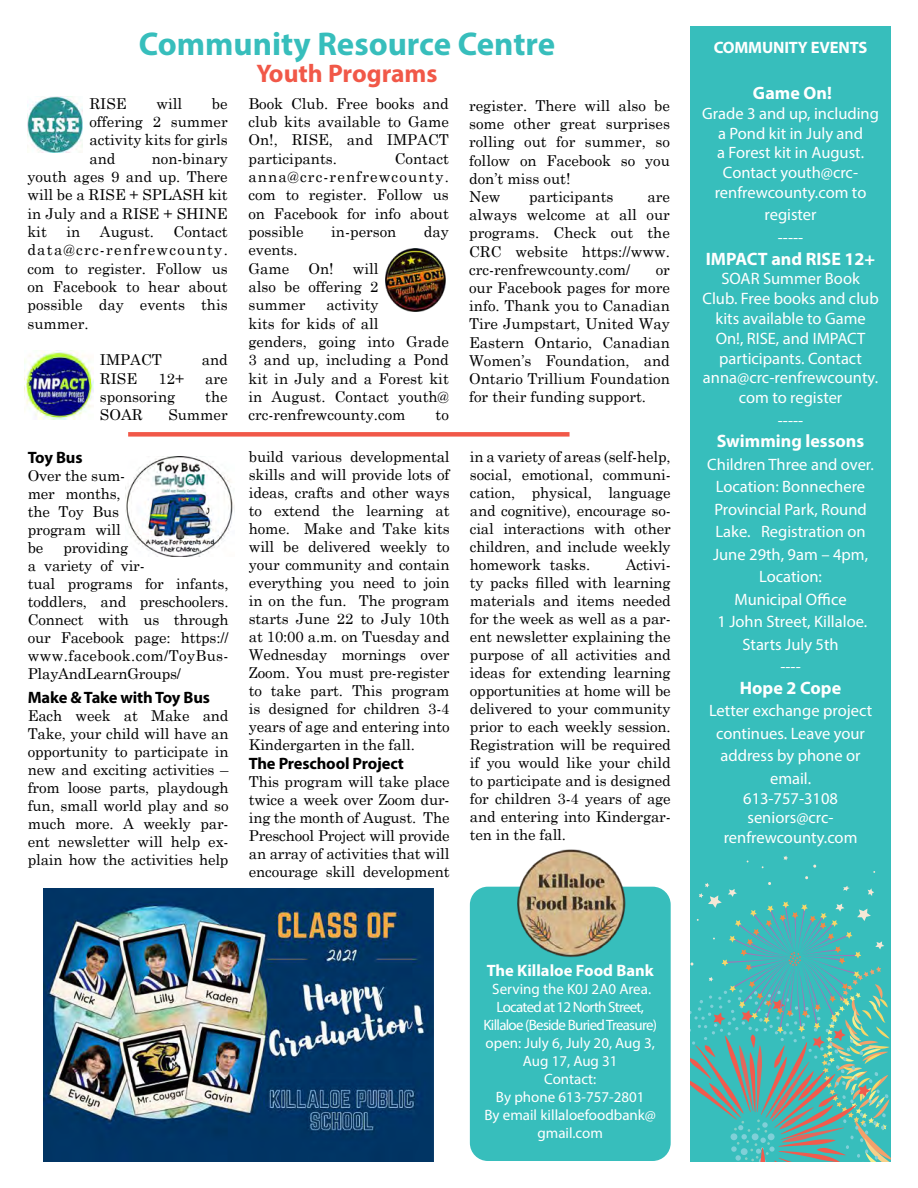
<style>
.page{position:relative;width:918px;height:1188px;background:#fff}
.page>*{position:absolute;margin:0;border:0;box-sizing:border-box;transform-origin:0 0}
.t1{font:700 33px "Myriad Pro";color:#37bebc}
.t2{font:700 25.5px "Myriad Pro";color:#f15848}
.t3{font:700 18px "Myriad Pro";color:#fff}
.t4{font:16.5px/22.5px "Myriad Pro";color:#fff;text-align:center}
.t5{font:700 16.5px "Myriad Pro";letter-spacing:-.01em;color:#000}
.t6{font:700 16.5px "Myriad Pro";letter-spacing:-.005em;color:#fff}
.t7{font:15px/18px "Century Schoolbook";color:#000;text-align:justify}
.t8{font:15px/18px "Myriad Pro";color:#fff;text-align:center}
</style>
<div class="page">
<div style="left:690px;top:26px;width:201px;height:1136px;background:#37bebc"></div>
<svg style="left:690px;top:856px;width:201px;height:306px"></svg>
<img style="left:126px;top:456px;width:107px;height:100px">
<img style="left:27px;top:97px;width:56px;height:55px">
<img style="left:25px;top:351px;width:68px;height:69px">
<img style="left:385px;top:248px;width:61px;height:63px">
<img style="left:43px;top:888px;width:390px;height:273px">
<div style="left:128px;top:432px;width:442px;height:5px;background:#f15848"></div>
<div style="left:470px;top:887px;width:201px;height:274px;background:#37bebc;border-radius:18px"></div>
<img style="left:516px;top:849px;width:110px;height:109px">
<h1 class="t1" style="left:139px;top:22px;width:418px">Community Resource Centre</h1>
<h2 class="t2" style="left:256px;top:56px;width:183px">Youth Programs</h2>
<p class="t7" style="left:89px;top:93px;width:39px">RISE</p>
<p class="t7" style="left:156px;top:93px;width:27px">will</p>
<p class="t7" style="left:89px;top:93px;width:140px;text-indent:123px">be offering 2 summer activity kits for girls and</p>
<p class="t7" style="left:27px;top:148px;width:202px;text-indent:124px">non-binary youth ages 9 and up. There will be a RISE + SPLASH kit in July and a RISE + SHINE kit</p>
<p class="t7" style="left:27px;top:221px;width:202px;text-indent:146px">Contact data@crc-renfrewcounty. com to register. Follow us on Facebook to hear about possible day events this summer.</p>
<p class="t7" style="left:100px;top:350px;width:63px">IMPACT</p>
<p class="t7" style="left:202px;top:350px;width:28px">and</p>
<p class="t7" style="left:100px;top:368px;width:39px">RISE</p>
<p class="t7" style="left:158px;top:368px;width:27px">12+</p>
<p class="t7" style="left:205px;top:368px;width:24px">are</p>
<p class="t7" style="left:100px;top:386px;width:77px">sponsoring</p>
<p class="t7" style="left:205px;top:386px;width:24px">the</p>
<p class="t7" style="left:100px;top:405px;width:44px">SOAR</p>
<p class="t7" style="left:168px;top:405px;width:61px">Summer</p>
<p class="t7" style="left:66px;top:221px;width:15px">in</p>
<p class="t7" style="left:100px;top:221px;width:56px">August.</p>
<p class="t5" style="left:28px;top:447px;width:56px">Toy Bus</p>
<p class="t7" style="left:28px;top:465px;width:99px;text-align:left">Over the sum&shy;mer months, the Toy Bus program will be</p>
<p class="t7" style="left:28px;top:537px;width:202px;text-align:left;text-indent:36px">providing<br>a variety of vir-<br>tual programs for infants, toddlers, and preschoolers.<br>Connect with us through our Facebook page: https:// www.facebook.com/ToyBus-<br>PlayAndLearnGroups/</p>
<p class="t5" style="left:28px;top:687px;width:184px">Make &amp; Take with Toy Bus</p>
<p class="t7" style="left:28px;top:706px;width:202px">Each week at Make and Take, your child will have an opportunity to participate in new and exciting activities – from loose parts, playdough fun, small world play and so much more. A weekly par&shy;ent newsletter will help ex&shy;plain how the activities help</p>
<p class="t7" style="left:248px;top:93px;width:202px">Book Club. Free books and club kits available to Game On!, RISE, and IMPACT participants.</p>
<p class="t7" style="left:248px;top:148px;width:202px;text-indent:146px">Contact anna@crc-renfrewcounty. com to register. Follow us on Facebook for info about possible</p>
<p class="t7" style="left:331px;top:221px;width:67px">in-person</p>
<p class="t7" style="left:424px;top:221px;width:27px">day</p>
<p class="t7" style="left:248px;top:240px;width:51px">events.<br>Game</p>
<p class="t7" style="left:308px;top:258px;width:27px">On!</p>
<p class="t7" style="left:248px;top:258px;width:132px;text-indent:104px">will also be offering 2 summer</p>
<p class="t7" style="left:248px;top:295px;width:202px;text-align:left;text-indent:78px">activity<br>kits for kids of all<br>genders, going into Grade<br>3 and up, including a Pond kit in July and a Forest kit in August. Contact youth@ crc-renfrewcounty.com</p>
<p class="t7" style="left:436px;top:405px;width:15px">to</p>
<p class="t7" style="left:249px;top:446px;width:202px">build various developmental skills and will provide lots of ideas, crafts and other ways to extend the learning at home. Make and Take kits will be delivered weekly to your community and contain everything you need to join in on the fun. The program starts June 22 to July 10th at 10:00 a.m. on Tuesday and Wednesday mornings over Zoom. You must pre-register to take part. This program is designed for children 3-4 years of age and entering into Kindergarten in the fall.</p>
<p class="t5" style="left:249px;top:753px;width:157px">The Preschool Project</p>
<p class="t7" style="left:249px;top:772px;width:202px">This program will take place twice a week over Zoom dur&shy;ing the month of August. The Preschool Project will provide an array of activities that will encourage skill development</p>
<p class="t7" style="left:469px;top:95px;width:202px;text-align:left">register. There will also be some other great surprises rolling out for summer, so follow on Facebook so you don’t miss out!<br>New</p>
<p class="t7" style="left:529px;top:186px;width:86px">participants</p>
<p class="t7" style="left:469px;top:186px;width:202px;text-indent:178px">are always welcome at all our programs. Check out the CRC website https://www. crc-renfrewcounty.com/</p>
<p class="t7" style="left:469px;top:259px;width:202px;text-indent:187px">or our Facebook pages for more info. Thank you to Canadian Tire Jumpstart, United Way Eastern Ontario, Canadian Women’s Foundation, and Ontario Trillium Foundation for their funding support.</p>
<p class="t7" style="left:470px;top:446px;width:202px">in a variety of areas (self-help, social, emotional, communi&shy;cation, physical, language and cognitive), encourage so&shy;cial interactions with other children, and include weekly homework tasks.</p>
<p class="t7" style="left:470px;top:554px;width:202px;text-indent:156px">Activi&shy;ty packs filled with learning materials and items needed for the week as well as a par&shy;ent newsletter explaining the purpose of all activities and ideas for extending learning opportunities at home will be delivered to your community prior to each weekly session.<br>Registration will be required if you would like your child to participate and is designed for children 3-4 years of age and entering into Kindergar&shy;ten in the fall.</p>
<p class="t6" style="left:714px;top:36px;width:155px">COMMUNITY EVENTS</p>
<p class="t3" style="left:753px;top:81px;width:80px">Game On!</p>
<p class="t4" style="left:702px;top:103px;width:178px;line-height:19.8px">Grade 3 and up, including a Pond kit in July and<br>a Forest kit in August.<br>Contact youth@crc&shy;renfrewcounty.com to</p>
<p class="t4" style="left:765px;top:203px;width:54px">register -----</p>
<p class="t3" style="left:706px;top:247px;width:171px">IMPACT and RISE 12+</p>
<p class="t4" style="left:702px;top:269px;width:178px;line-height:19.8px">SOAR Summer Book<br>Club. Free books and club kits available to Game<br>On!, RISE, and IMPACT participants. Contact anna@crc-renfrewcounty. com to register</p>
<p class="t4" style="left:778px;top:409px;width:27px">-----</p>
<p class="t3" style="left:717px;top:429px;width:149px">Swimming lessons</p>
<p class="t4" style="left:707px;top:453px;width:168px">Children Three and over.<br>Location: Bonnechere<br>Provincial Park, Round<br>Lake. Registration on<br>June 29th, 9am – 4pm,<br>Location:<br>Municipal Office<br>1 John Street, Killaloe.<br>Starts July 5th<br>----</p>
<p class="t3" style="left:740px;top:676px;width:103px">Hope 2 Cope</p>
<p class="t4" style="left:709px;top:699px;width:165px">Letter exchange project continues. Leave your address by phone or email.</p>
<p class="t4" style="left:724px;top:788px;width:135px;line-height:19.8px">613-757-3108 seniors@crc&shy;renfrewcounty.com</p>
<p class="t6" style="left:487px;top:960px;width:169px">The Killaloe Food Bank</p>
<p class="t8" style="left:483px;top:980px;width:175px">Serving the K0J 2A0 Area.<br>Located at 12 North Street,<br>Killaloe (Beside Buried Treasure) open: July 6, July 20, Aug 3,<br>Aug 17, Aug 31<br>Contact:<br>By phone 613-757-2801<br>By email killaloefoodbank@ gmail.com</p>
</div>
